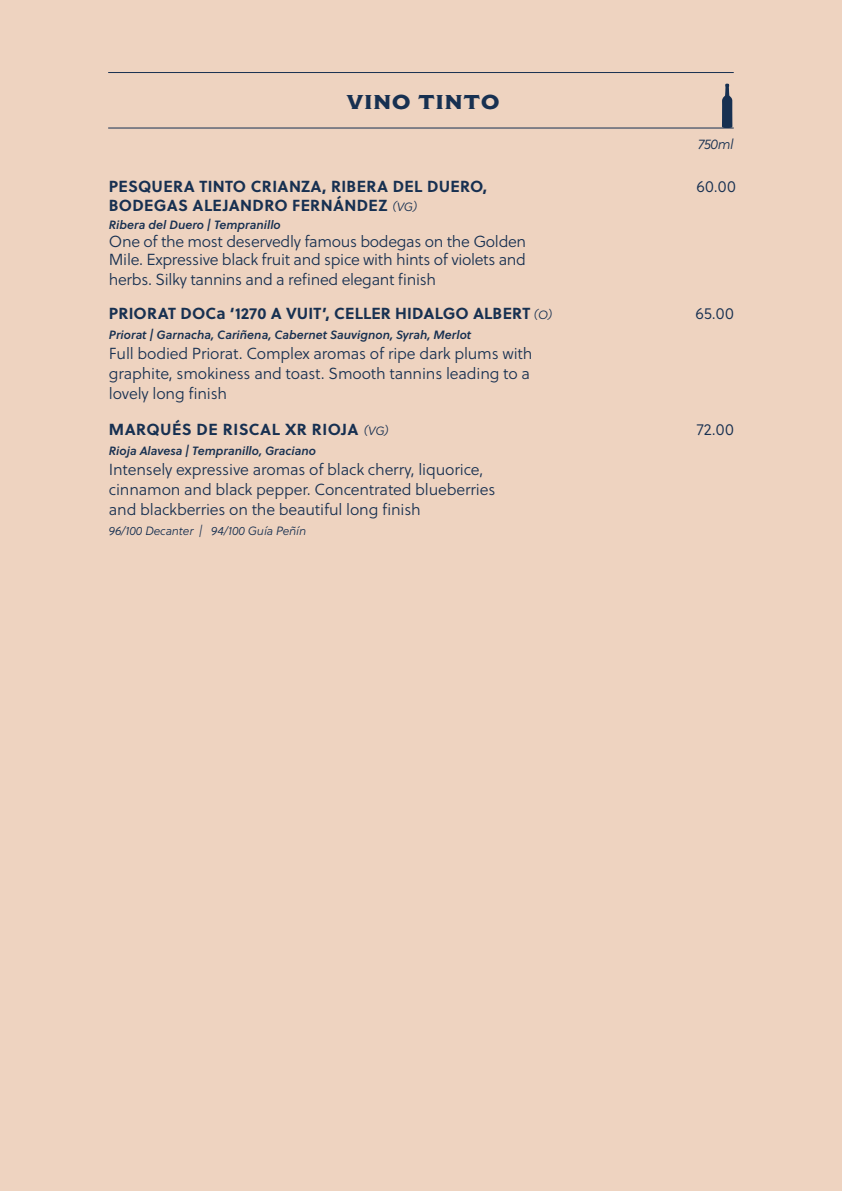
<style>
.page{position:relative;width:842px;height:1191px;background:#eed3c0}
.page>*{position:absolute;margin:0;border:0;box-sizing:border-box;transform-origin:0 0}
.t1{font:20px "Modesto Expanded";letter-spacing:.05em;color:#173051}
.b__Wine_desc{font:16px/20px "Soleil Lt";letter-spacing:-.01em;color:#173051}
.b__award{font:700 16px "Soleil";letter-spacing:.02em;color:#173051}
.b__Wine_desc-2{font:700 16px "Soleil";letter-spacing:.01em;color:#173051}
.b__Wine_desc-3{font:700 16px "Soleil";letter-spacing:.03em;color:#173051}
.t2{font:italic 14px "Soleil Lt";letter-spacing:-.03em;color:#173051}
.b__Wine_region{font:italic 12px "Soleil Sb";color:#173051}
.t3{font:italic 12px "Soleil Lt";letter-spacing:-.01em;color:#173051}
.s1{font-family:"Soleil Lt";font-weight:400;font-style:italic;font-size:12px}
</style>
<div class="page">
<hr style="left:108px;top:127px;width:626px;height:1px;background:#173051">
<hr style="left:108px;top:72px;width:626px;height:1px;background:#173051">
<svg style="left:722px;top:84px;width:10px;height:44px"></svg>
<p class="t1" style="left:346px;top:92px;width:155px">VINO TINTO</p>
<p class="t2" style="left:698px;top:134px;width:37px">750ml</p>
<p class="b__award" style="left:109px;top:173px;width:380px">PESQUERA TINTO CRIANZA, RIBERA DEL DUERO,</p>
<p class="b__Wine_desc" style="left:696px;top:176px;width:41px">60.00</p>
<p class="b__award" style="left:109px;top:193px;width:310px">BODEGAS ALEJANDRO FERNÁNDEZ <span class="s1">(VG)</span></p>
<p class="b__Wine_region" style="left:109px;top:215px;width:173px">Ribera del Duero | Tempranillo</p>
<p class="b__Wine_desc" style="left:109px;top:232px;width:419px;line-height:18px">One of the most deservedly famous bodegas on the Golden<br>Mile. Expressive black fruit and spice with hints of violets and</p>
<p class="b__Wine_desc" style="left:109px;top:269px;width:329px">herbs. Silky tannins and a refined elegant finish</p>
<p class="b__Wine_desc-2" style="left:109px;top:301px;width:445px">PRIORAT DOCa ‘1270 A VUIT’, CELLER HIDALGO ALBERT <span class="s1">(O)</span></p>
<p class="b__Wine_region" style="left:109px;top:325px;width:364px">Priorat | Garnacha, Cariñena, Cabernet Sauvignon, Syrah, Merlot</p>
<p class="b__Wine_desc" style="left:109px;top:343px;width:425px">Full bodied Priorat. Complex aromas of ripe dark plums with graphite, smokiness and toast. Smooth tannins leading to a lovely long finish</p>
<p class="b__Wine_desc-3" style="left:109px;top:417px;width:281px">MARQUÉS DE RISCAL XR RIOJA <span class="s1">(VG)</span></p>
<p class="b__Wine_region" style="left:109px;top:441px;width:209px">Rioja Alavesa | Tempranillo, Graciano</p>
<p class="b__Wine_desc" style="left:109px;top:459px;width:388px">Intensely expressive aromas of black cherry, liquorice, cinnamon and black pepper. Concentrated blueberries and blackberries on the beautiful long finish</p>
<p class="t3" style="left:109px;top:522px;width:199px">96/100 Decanter | 94/100 Guía Peñín</p>
<p class="b__Wine_desc" style="left:696px;top:303px;width:40px">65.00</p>
<p class="b__Wine_desc" style="left:697px;top:419px;width:38px">72.00</p>
</div>
